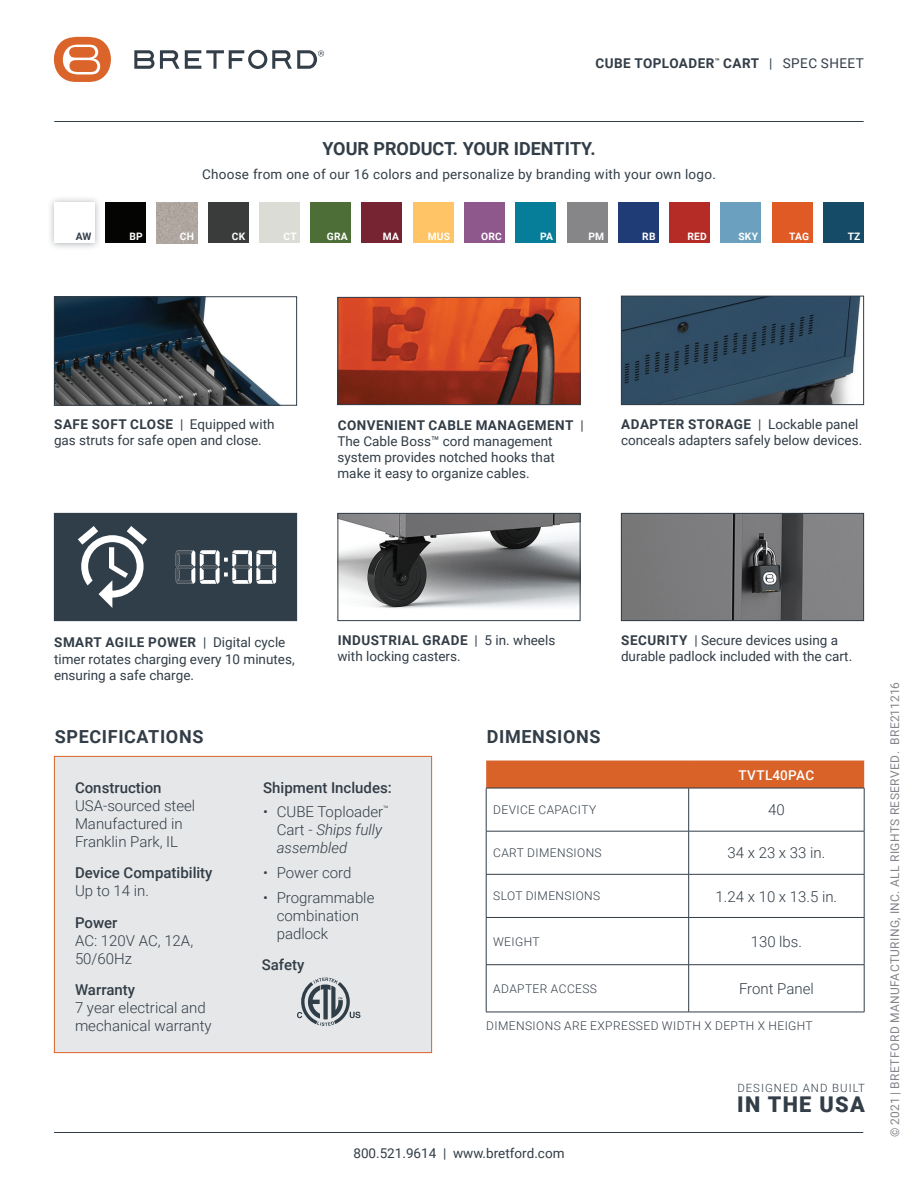
<style>
.page{position:relative;width:918px;height:1188px;background:#fff}
.page>*{position:absolute;margin:0;border:0;box-sizing:border-box;transform-origin:0 0}
.t1{font:51.15px "Digital 7";color:#fff}
.t2{font:900 21.75px "Roboto";letter-spacing:.06em;color:#323d47}
.t3{font:700 18px "Roboto";color:#323d47}
.t4{font:700 18px "Roboto";letter-spacing:.035em;color:#323d47}
.t5{font:300 15px/18px "Roboto";color:#323d47}
.t6{font:500 15px/18px "Roboto";color:#323d47}
.t7{font:13.5px/16.2px "Roboto";color:#323d47}
.t8{font:13.5px "Roboto";letter-spacing:.02em;color:#323d47}
.t9{font:700 13.5px "Roboto";letter-spacing:.035em;color:#323d47}
.t10{font:500 13.5px "Roboto";letter-spacing:.025em;color:#fff}
.t11{font:300 12px "Roboto";letter-spacing:.035em;color:#323d47}
.t12{font:12px "Roboto";letter-spacing:.035em;color:#84848c}
.t13{font:300 11.4px "Roboto";letter-spacing:.09em;color:#323d47}
.t14{font:700 10.2px "Roboto";letter-spacing:.02em;color:#fff}
.t15{font:700 10.2px "Roboto";color:#323d47}
.s1{font-weight:400}
.s2{font-weight:700}
.s3{font-weight:500}
.s4{font-weight:300}
.s5{font-style:italic}
</style>
<div class="page">
<svg style="left:134px;top:50px;width:20px;height:19px"></svg>
<svg style="left:54px;top:37px;width:57px;height:45px"></svg>
<svg style="left:160px;top:50px;width:164px;height:19px"></svg>
<div style="left:47px;top:195px;width:55px;height:55px;background:#323d47;opacity:.4"></div>
<div style="left:54px;top:202px;width:41px;height:41px;background:#fff"></div>
<div style="left:515px;top:202px;width:41px;height:41px;background:#077e99"></div>
<div style="left:823px;top:202px;width:41px;height:41px;background:#154b66"></div>
<div style="left:105px;top:202px;width:41px;height:41px;background:#040503"></div>
<div style="left:567px;top:202px;width:41px;height:41px;background:#868588"></div>
<div style="left:772px;top:202px;width:41px;height:41px;background:#df5a25"></div>
<div style="left:208px;top:202px;width:41px;height:41px;background:#3a3c3c"></div>
<div style="left:669px;top:202px;width:41px;height:41px;background:#b42c25"></div>
<div style="left:464px;top:202px;width:41px;height:41px;background:#8f588d"></div>
<div style="left:259px;top:202px;width:41px;height:41px;background:#dcdcd6"></div>
<div style="left:720px;top:202px;width:41px;height:41px;background:#6ba1bf"></div>
<div style="left:361px;top:202px;width:41px;height:41px;background:#772432"></div>
<img style="left:156px;top:202px;width:41px;height:41px">
<div style="left:413px;top:202px;width:41px;height:41px;background:#fec466"></div>
<div style="left:310px;top:202px;width:41px;height:41px;background:#4d6f37"></div>
<hr style="left:54px;top:121px;width:810px;height:1px;background:#323d47">
<div style="left:618px;top:202px;width:41px;height:41px;background:#1f3c76"></div>
<hr style="left:54px;top:1132px;width:809px;height:1px;background:#323d47">
<img style="left:56px;top:298px;width:223px;height:106px">
<div style="left:54px;top:296px;width:243px;height:110px;border:1px solid #323d47"></div>
<svg style="left:54px;top:756px;width:378px;height:297px;background:#e5dedc"></svg>
<div style="left:486px;top:762px;width:378px;height:26px;background:#d86228"></div>
<hr style="left:486px;top:761px;width:203px;height:1px;background:#d86228">
<hr style="left:689px;top:761px;width:175px;height:1px;background:#d86228">
<hr style="left:486px;top:788px;width:203px;height:1px;background:#323d47">
<hr style="left:486px;top:788px;width:1px;height:43px;background:#323d47">
<hr style="left:689px;top:788px;width:175px;height:1px;background:#323d47">
<hr style="left:688px;top:788px;width:1px;height:43px;background:#323d47">
<hr style="left:864px;top:788px;width:1px;height:43px;background:#323d47">
<hr style="left:486px;top:831px;width:203px;height:1px;background:#323d47">
<hr style="left:486px;top:831px;width:1px;height:43px;background:#323d47">
<hr style="left:689px;top:831px;width:175px;height:1px;background:#323d47">
<hr style="left:688px;top:831px;width:1px;height:43px;background:#323d47">
<hr style="left:864px;top:831px;width:1px;height:43px;background:#323d47">
<hr style="left:486px;top:874px;width:203px;height:1px;background:#323d47">
<hr style="left:486px;top:875px;width:1px;height:42px;background:#323d47">
<hr style="left:689px;top:874px;width:175px;height:1px;background:#323d47">
<hr style="left:688px;top:875px;width:1px;height:42px;background:#323d47">
<hr style="left:864px;top:875px;width:1px;height:42px;background:#323d47">
<hr style="left:486px;top:917px;width:203px;height:1px;background:#323d47">
<hr style="left:486px;top:918px;width:1px;height:47px;background:#323d47">
<hr style="left:689px;top:917px;width:175px;height:1px;background:#323d47">
<hr style="left:688px;top:918px;width:1px;height:47px;background:#323d47">
<hr style="left:864px;top:918px;width:1px;height:47px;background:#323d47">
<hr style="left:486px;top:964px;width:203px;height:1px;background:#323d47">
<hr style="left:486px;top:965px;width:1px;height:47px;background:#323d47">
<hr style="left:689px;top:964px;width:175px;height:1px;background:#323d47">
<hr style="left:688px;top:965px;width:1px;height:47px;background:#323d47">
<hr style="left:864px;top:965px;width:1px;height:47px;background:#323d47">
<hr style="left:486px;top:1012px;width:203px;height:1px;background:#323d47">
<hr style="left:689px;top:1012px;width:175px;height:1px;background:#323d47">
<img style="left:623px;top:298px;width:238px;height:105px">
<div style="left:621px;top:296px;width:243px;height:109px;border:1px solid #323d47"></div>
<img style="left:340px;top:299px;width:238px;height:104px">
<div style="left:338px;top:297px;width:242px;height:108px;border:1px solid #323d47"></div>
<img style="left:340px;top:515px;width:238px;height:93px">
<div style="left:338px;top:513px;width:242px;height:108px;border:1px solid #323d47"></div>
<img style="left:623px;top:515px;width:239px;height:104px">
<div style="left:621px;top:513px;width:243px;height:108px;border:1px solid #323d47"></div>
<div style="left:54px;top:513px;width:243px;height:108px;background:#2f3e48"></div>
<svg style="left:78px;top:526px;width:69px;height:82px"></svg>
<svg style="left:176px;top:550px;width:100px;height:34px"></svg>
<svg style="left:297px;top:978px;width:63px;height:48px;background:#a9afb3"></svg>
<p class="t9" style="left:596px;top:54px;width:270px">CUBE TOPLOADER<sup>™</sup> CART <span class="s1">| SPEC SHEET</span></p>
<h3 class="t3" style="left:322px;top:136px;width:275px">YOUR PRODUCT. YOUR IDENTITY.</h3>
<p class="t8" style="left:202px;top:165px;width:515px">Choose from one of our 16 colors and personalize by branding with your own logo.</p>
<p class="t15" style="left:76px;top:229px;width:17px">AW</p>
<p class="t14" style="left:129px;top:229px;width:15px">BP</p>
<p class="t14" style="left:180px;top:229px;width:16px">CH</p>
<p class="t14" style="left:232px;top:229px;width:15px">CK</p>
<p class="t14" style="left:284px;top:229px;width:15px">CT</p>
<p class="t14" style="left:327px;top:229px;width:22px">GRA</p>
<p class="t14" style="left:383px;top:229px;width:18px">MA</p>
<p class="t14" style="left:428px;top:229px;width:24px">MUS</p>
<p class="t14" style="left:481px;top:229px;width:22px">ORC</p>
<p class="t14" style="left:540px;top:229px;width:14px">PA</p>
<p class="t14" style="left:588px;top:229px;width:17px">PM</p>
<p class="t14" style="left:687px;top:229px;width:21px">RED</p>
<p class="t14" style="left:738px;top:229px;width:21px">SKY</p>
<p class="t14" style="left:789px;top:229px;width:22px">TAG</p>
<p class="t14" style="left:848px;top:229px;width:14px">TZ</p>
<p class="t14" style="left:642px;top:229px;width:15px">RB</p>
<p class="t7" style="left:54px;top:415px;width:222px"><span class="s2">SAFE SOFT CLOSE</span> | Equipped with gas struts for safe open and close.</p>
<p class="t7" style="left:621px;top:415px;width:243px"><span class="s2">ADAPTER STORAGE</span> | Lockable panel conceals adapters safely below devices.</p>
<p class="t7" style="left:338px;top:416px;width:248px"><span class="s2">CONVENIENT CABLE MANAGEMENT</span> |<br>The Cable Boss™ cord management system provides notched hooks that make it easy to organize cables.</p>
<p class="t1" style="left:189px;top:545px;width:91px">10:00</p>
<p class="t7" style="left:54px;top:634px;width:242px"><span class="s2">SMART AGILE POWER</span> | Digital cycle timer rotates charging every 10 minutes, ensuring a safe charge.</p>
<p class="t7" style="left:621px;top:632px;width:233px"><span class="s2">SECURITY</span> | Secure devices using a durable padlock included with the cart.</p>
<p class="t7" style="left:338px;top:632px;width:219px"><span class="s2">INDUSTRIAL GRADE</span> | 5 in. wheels with locking casters.</p>
<p class="t4" style="left:55px;top:723px;width:150px">SPECIFICATIONS</p>
<p class="t5" style="left:75px;top:778px;width:122px"><span class="s3">Construction<br></span>USA-sourced steel<br>Manufactured in<br>Franklin Park, IL</p>
<p class="t6" style="left:75px;top:863px;width:139px">Device Compatibility<br><span class="s4">Up to 14 in.</span></p>
<p class="t5" style="left:75px;top:913px;width:120px"><span class="s3">Power<br></span>AC: 120V AC, 12A,<br>50/60Hz</p>
<p class="t5" style="left:75px;top:980px;width:138px"><span class="s3">Warranty<br></span>7 year electrical and mechanical warranty</p>
<p class="t6" style="left:263px;top:778px;width:130px">Shipment Includes:</p>
<p class="t5" style="left:277px;top:803px;width:113px;text-indent:-14px">• CUBE Toploader<sup>™<br></sup>Cart - <span class="s5">Ships fully assembled</span></p>
<p class="t5" style="left:263px;top:863px;width:90px">• Power cord</p>
<p class="t5" style="left:277px;top:888px;width:99px;text-indent:-14px">• Programmable combination padlock</p>
<p class="t6" style="left:262px;top:956px;width:44px">Safety</p>
<p class="t4" style="left:487px;top:723px;width:115px">DIMENSIONS</p>
<p class="t10" style="left:738px;top:765px;width:77px">TVTL40PAC</p>
<p class="t11" style="left:493px;top:801px;width:105px">DEVICE CAPACITY</p>
<p class="t5" style="left:768px;top:800px;width:18px">40</p>
<p class="t11" style="left:493px;top:845px;width:110px">CART DIMENSIONS</p>
<p class="t5" style="left:727px;top:843px;width:99px">34 x 23 x 33 in.</p>
<p class="t11" style="left:493px;top:888px;width:109px">SLOT DIMENSIONS</p>
<p class="t5" style="left:716px;top:887px;width:123px">1.24 x 10 x 13.5 in.</p>
<p class="t11" style="left:493px;top:933px;width:48px">WEIGHT</p>
<p class="t5" style="left:751px;top:932px;width:53px">130 lbs.</p>
<p class="t11" style="left:493px;top:980px;width:105px">ADAPTER ACCESS</p>
<p class="t5" style="left:739px;top:979px;width:76px">Front Panel</p>
<p class="t11" style="left:486px;top:1017px;width:328px">DIMENSIONS ARE EXPRESSED WIDTH X DEPTH X HEIGHT</p>
<p class="t13" style="left:737px;top:1080px;width:129px">DESIGNED AND BUILT</p>
<h2 class="t2" style="left:737px;top:1089px;width:129px">IN THE USA</h2>
<p class="t7" style="left:353px;top:1144px;width:213px">800.521.9614 | www.bretford.com</p>
<p class="t12" style="left:886px;top:1137px;width:457px;rotate:-90deg">© 2021 | BRETFORD MANUFACTURING, INC. ALL RIGHTS RESERVED. BRE211216</p>
</div>
